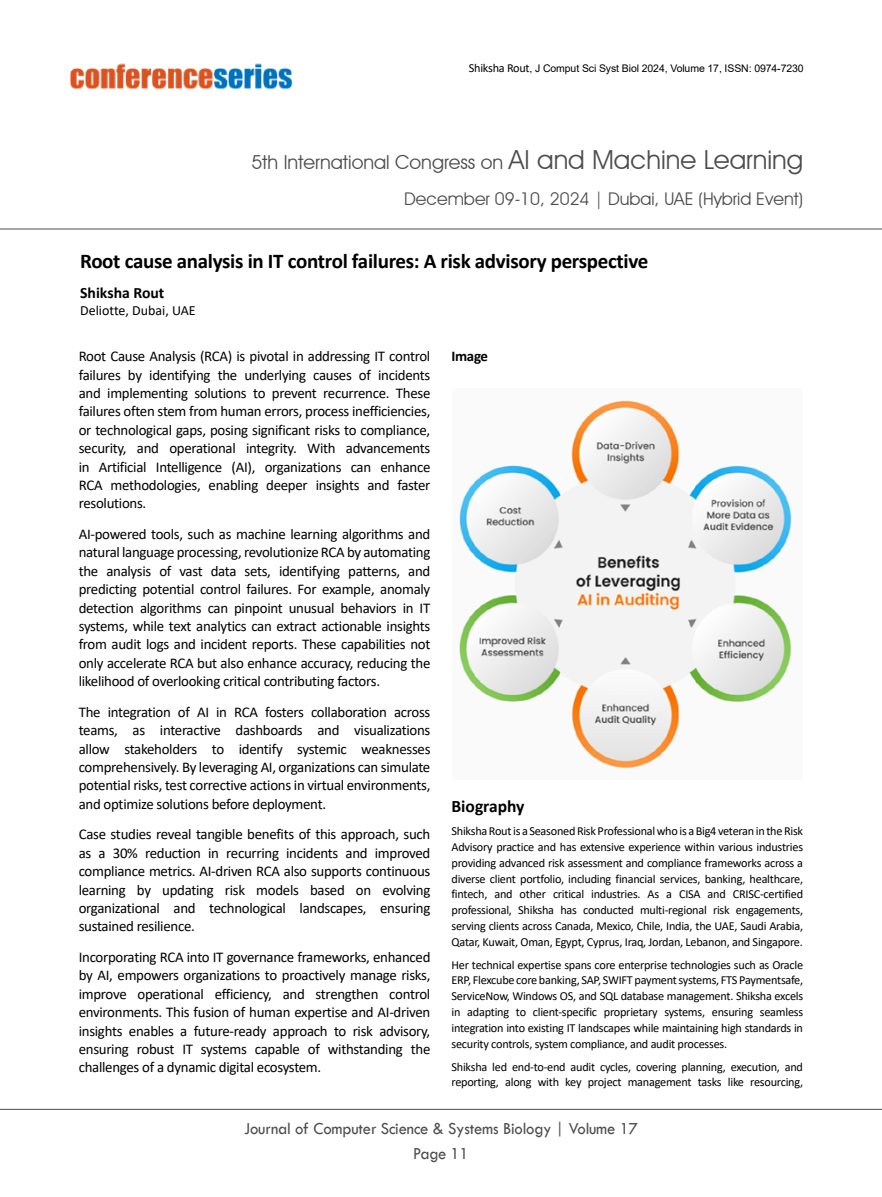
<style>
.page{position:relative;width:882px;height:1197px;background:#fff}
.page>*{position:absolute;margin:0;border:0;box-sizing:border-box;transform-origin:0 0}
.t1{font:700 21px "Calibri";letter-spacing:-.015em;color:#000}
.t2{font:19.25px "Avant Garde IT Cby BT";color:#4d4d4f}
.t3{font:17.5px "Tw Cen";letter-spacing:-.01em;color:#4d4d4f;scale:.95 1}
.t4{font:17.5px "Avant Garde IT Cby BT";color:#4d4d4f}
.t5{font:700 17.5px "Calibri";color:#000}
.t6{font:700 15.75px "Calibri";color:#000}
.t7{font:14.88px/18.4px "Calibri";letter-spacing:-.02em;color:#000;text-align:justify}
.t8{font:700 14.88px "Calibri";letter-spacing:-.02em;color:#000}
.t9{font:14px "Calibri";color:#000}
.t10{font:12.25px/15.8px "Calibri";letter-spacing:-.02em;color:#000;text-align:justify}
.t11{font:10.5px "Arial";letter-spacing:-.01em;color:#000}
.s1{font-family:"Calibri";font-size:12.25px}
.s2{font-size:26.25px}
</style>
<div class="page">
<hr style="left:0;top:229px;width:882px;height:1px;background:#4d4d4f">
<hr style="left:0;top:1109px;width:882px;height:1px;background:#4d4d4f">
<img style="left:70px;top:63px;width:223px;height:27px">
<img style="left:459px;top:400px;width:333px;height:369px">
<p class="t11" style="left:469px;top:61px;width:336px"><span class="s1">Shiksha Rout</span>, J Comput Sci Syst Biol 2024, Volume 17, ISSN: 0974-7230</p>
<p class="t2" style="left:251px;top:151px;width:553px">5th International Congress on <span class="s2">AI and Machine Learning</span></p>
<p class="t4" style="left:404px;top:188px;width:401px">December 09-10, 2024 | Dubai, UAE (Hybrid Event)</p>
<h1 class="t1" style="left:80px;top:246px;width:570px">Root cause analysis in IT control failures: A risk advisory perspective</h1>
<p class="t6" style="left:80px;top:281px;width:86px">Shiksha Rout</p>
<p class="t9" style="left:80px;top:301px;width:117px">Deliotte, Dubai, UAE</p>
<p class="t7" style="left:79px;top:347px;width:353px">Root Cause Analysis (RCA) is pivotal in addressing IT control failures by identifying the underlying causes of incidents and implementing solutions to prevent recurrence. These failures often stem from human errors, process inefficiencies, or technological gaps, posing significant risks to compliance, security, and operational integrity. With advancements in Artificial Intelligence (AI), organizations can enhance RCA methodologies, enabling deeper insights and faster resolutions.</p>
<p class="t7" style="left:79px;top:525px;width:353px">AI-powered tools, such as machine learning algorithms and natural language processing, revolutionize RCA by automating the analysis of vast data sets, identifying patterns, and predicting potential control failures. For example, anomaly detection algorithms can pinpoint unusual behaviors in IT systems, while text analytics can extract actionable insights from audit logs and incident reports. These capabilities not only accelerate RCA but also enhance accuracy, reducing the likelihood of overlooking critical contributing factors.</p>
<p class="t7" style="left:79px;top:702px;width:353px">The integration of AI in RCA fosters collaboration across teams, as interactive dashboards and visualizations allow stakeholders to identify systemic weaknesses comprehensively. By leveraging AI, organizations can simulate potential risks, test corrective actions in virtual environments, and optimize solutions before deployment.</p>
<p class="t7" style="left:79px;top:825px;width:353px">Case studies reveal tangible benefits of this approach, such as a 30% reduction in recurring incidents and improved compliance metrics. AI-driven RCA also supports continuous learning by updating risk models based on evolving organizational and technological landscapes, ensuring sustained resilience.</p>
<p class="t7" style="left:79px;top:948px;width:353px">Incorporating RCA into IT governance frameworks, enhanced by AI, empowers organizations to proactively manage risks, improve operational efficiency, and strengthen control environments. This fusion of human expertise and AI-driven insights enables a future-ready approach to risk advisory, ensuring robust IT systems capable of withstanding the challenges of a dynamic digital ecosystem.</p>
<p class="t8" style="left:452px;top:346px;width:38px">Image</p>
<p class="t5" style="left:452px;top:794px;width:75px">Biography</p>
<p class="t10" style="left:452px;top:823px;width:353px">Shiksha Rout is a Seasoned Risk Professional who is a Big4 veteran in the Risk Advisory practice and has extensive experience within various industries providing advanced risk assessment and compliance frameworks across a diverse client portfolio, including financial services, banking, healthcare, fintech, and other critical industries. As a CISA and CRISC-certified professional, Shiksha has conducted multi-regional risk engagements, serving clients across Canada, Mexico, Chile, India, the UAE, Saudi Arabia, Qatar, Kuwait, Oman, Egypt, Cyprus, Iraq, Jordan, Lebanon, and Singapore.</p>
<p class="t10" style="left:452px;top:956px;width:353px">Her technical expertise spans core enterprise technologies such as Oracle ERP, Flexcube core banking, SAP, SWIFT payment systems, FTS Paymentsafe, ServiceNow, Windows OS, and SQL database management. Shiksha excels in adapting to client-specific proprietary systems, ensuring seamless integration into existing IT landscapes while maintaining high standards in security controls, system compliance, and audit processes.</p>
<p class="t10" style="left:452px;top:1058px;width:353px">Shiksha led end-to-end audit cycles, covering planning, execution, and reporting, along with key project management tasks like resourcing,</p>
<p class="t3" style="left:244px;top:1118px;width:416px">Journal of Computer Science &amp; Systems Biology | Volume 17</p>
<p class="t3" style="left:413px;top:1143px;width:60px">Page 11</p>
</div>
